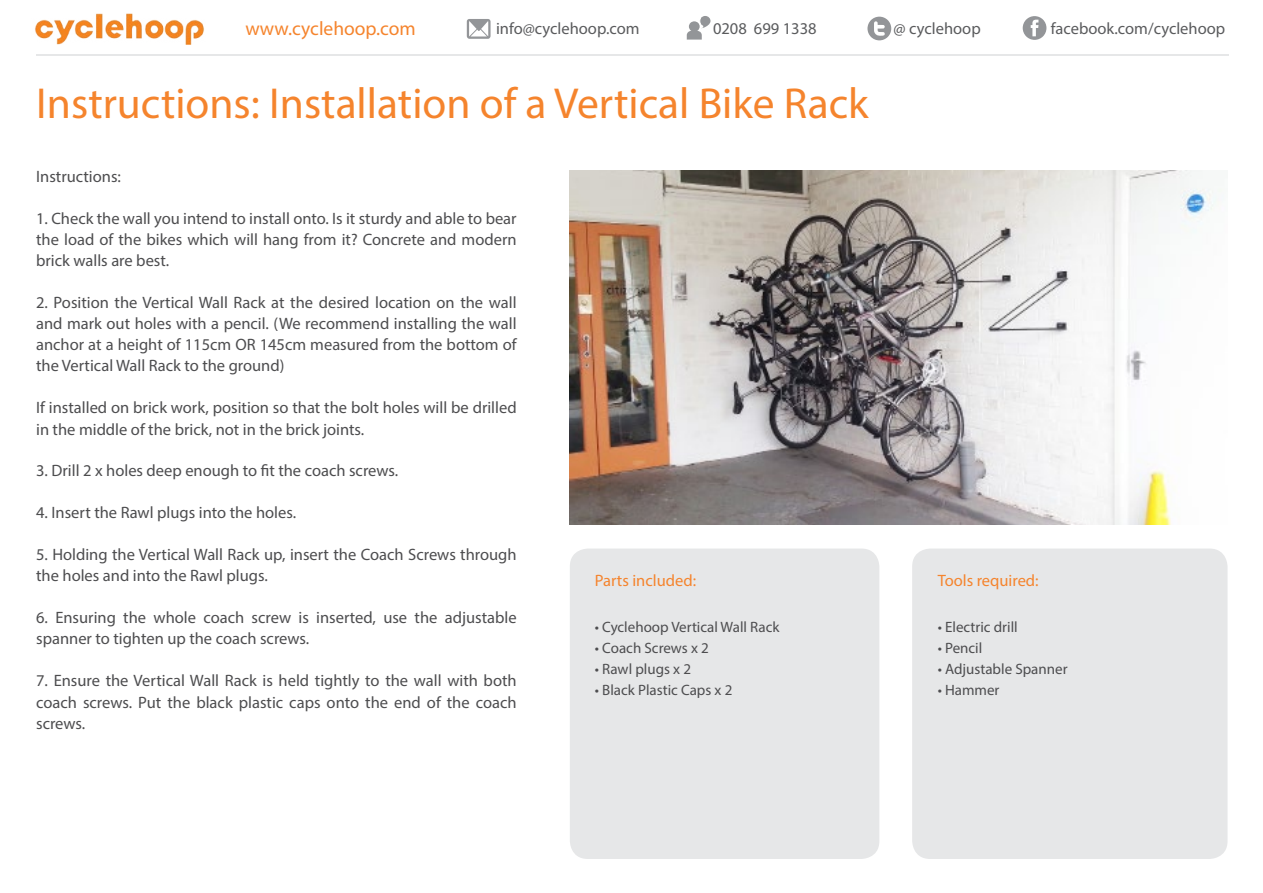
<style>
.page{position:relative;width:1263px;height:893px;background:#fff}
.page>*{position:absolute;margin:0;border:0;box-sizing:border-box;transform-origin:0 0}
.t1{font:43.5px "Myriad Pro";color:#f5842d}
.t2{font:19.5px "Myriad Pro";color:#f5842d}
.t3{font:16.5px/21px "Myriad Pro";color:#4d4d4f;text-align:justify}
.t4{font:16.5px "Myriad Pro";color:#5a5b5d}
.t5{font:16.5px "Myriad Pro";color:#f5842d}
.t6{font:15px "Myriad Pro";color:#4d4d4f}
</style>
<div class="page">
<div style="left:570px;top:549px;width:309px;height:310px;background:#e6e7e8;border-radius:18px"></div>
<img style="left:570px;top:170px;width:652px;height:354px">
<img style="left:35px;top:13px;width:169px;height:32px">
<hr style="left:36px;top:54px;width:1192px;height:2px;background:#e6e7e8">
<svg style="left:867px;top:17px;width:24px;height:23px"></svg>
<svg style="left:1023px;top:16px;width:23px;height:24px"></svg>
<svg style="left:467px;top:19px;width:23px;height:20px"></svg>
<svg style="left:687px;top:16px;width:23px;height:24px"></svg>
<div style="left:912px;top:549px;width:315px;height:310px;background:#e6e7e8;border-radius:18px"></div>
<p class="t2" style="left:245px;top:16px;width:172px">www.cyclehoop.com</p>
<p class="t4" style="left:496px;top:18px;width:145px">info@cyclehoop.com</p>
<p class="t4" style="left:713px;top:18px;width:105px">0208 699 1338</p>
<p class="t4" style="left:893px;top:18px;width:89px">@ cyclehoop</p>
<p class="t4" style="left:1051px;top:18px;width:176px">facebook.com/cyclehoop</p>
<h1 class="t1" style="left:36px;top:76px;width:834px">Instructions: Installation of a Vertical Bike Rack</h1>
<p class="t3" style="left:36px;top:166px;width:86px">Instructions:</p>
<p class="t3" style="left:36px;top:208px;width:482px">1. Check the wall you intend to install onto. Is it sturdy and able to bear the load of the bikes which will hang from it? Concrete and modern brick walls are best.</p>
<p class="t3" style="left:36px;top:292px;width:482px">2. Position the Vertical Wall Rack at the desired location on the wall and mark out holes with a pencil. (We recommend installing the wall anchor at a height of 115cm OR 145cm measured from the bottom of the Vertical Wall Rack to the ground)</p>
<p class="t3" style="left:36px;top:397px;width:482px">If installed on brick work, position so that the bolt holes will be drilled in the middle of the brick, not in the brick joints.</p>
<p class="t3" style="left:36px;top:460px;width:364px">3. Drill 2 x holes deep enough to fit the coach screws.</p>
<p class="t3" style="left:36px;top:502px;width:262px">4. Insert the Rawl plugs into the holes.</p>
<p class="t3" style="left:36px;top:544px;width:482px">5. Holding the Vertical Wall Rack up, insert the Coach Screws through the holes and into the Rawl plugs.</p>
<p class="t3" style="left:36px;top:607px;width:482px">6. Ensuring the whole coach screw is inserted, use the adjustable spanner to tighten up the coach screws.</p>
<p class="t3" style="left:36px;top:670px;width:482px">7. Ensure the Vertical Wall Rack is held tightly to the wall with both coach screws. Put the black plastic caps onto the end of the coach screws.</p>
<p class="t5" style="left:595px;top:570px;width:103px">Parts included:</p>
<p class="t6" style="left:595px;top:617px;width:186px">• Cyclehoop Vertical Wall Rack</p>
<p class="t6" style="left:595px;top:638px;width:115px">• Coach Screws x 2</p>
<p class="t6" style="left:595px;top:659px;width:98px">• Rawl plugs x 2</p>
<p class="t6" style="left:595px;top:680px;width:139px">• Black Plastic Caps x 2</p>
<p class="t5" style="left:938px;top:570px;width:103px">Tools required:</p>
<p class="t6" style="left:938px;top:617px;width:82px">• Electric drill</p>
<p class="t6" style="left:938px;top:638px;width:46px">• Pencil</p>
<p class="t6" style="left:938px;top:659px;width:131px">• Adjustable Spanner</p>
<p class="t6" style="left:938px;top:680px;width:63px">• Hammer</p>
</div>
